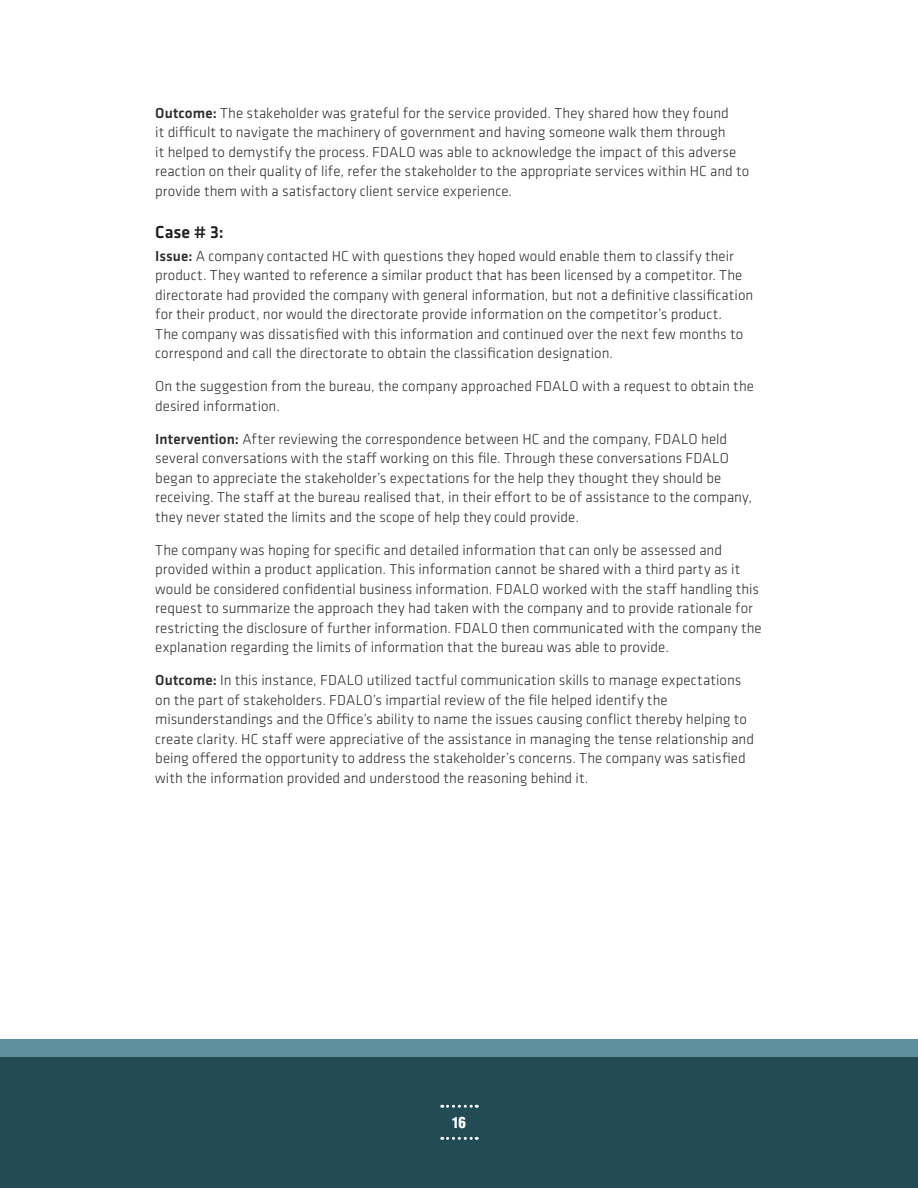
<style>
.page{position:relative;width:918px;height:1188px;background:#fff}
.page>*{position:absolute;margin:0;border:0;box-sizing:border-box;transform-origin:0 0}
.Heading_3{font:500 18px "Klavika Basic";color:#231f20}
.Body{font:300 15px/19.5px "Klavika Basic";letter-spacing:.005em;color:#312f30}
.t1{font:900 condensed 15px "Helvetica LT Std";color:#fff}
.s1{font-weight:500}
</style>
<div class="page">
<div style="left:0;top:1040px;width:918px;height:148px;background:#224b53"></div>
<div style="left:0;top:1040px;width:918px;height:17px;background:#5f909e"></div>
<svg style="left:442px;top:1105px;width:35px;height:3px"></svg>
<svg style="left:442px;top:1137px;width:35px;height:3px"></svg>
<p class="Body" style="left:155px;top:103px;width:596px"><span class="s1">Outcome:</span> The stakeholder was grateful for the service provided. They shared how they found<br>it difficult to navigate the machinery of government and having someone walk them through<br>it helped to demystify the process. FDALO was able to acknowledge the impact of this adverse reaction on their quality of life, refer the stakeholder to the appropriate services within HC and to provide them with a satisfactory client service experience.</p>
<p class="Heading_3" style="left:155px;top:220px;width:70px">Case # 3:</p>
<p class="Body" style="left:155px;top:246px;width:600px"><span class="s1">Issue:</span> A company contacted HC with questions they hoped would enable them to classify their product. They wanted to reference a similar product that has been licensed by a competitor. The directorate had provided the company with general information, but not a definitive classification for their product, nor would the directorate provide information on the competitor’s product.<br>The company was dissatisfied with this information and continued over the next few months to correspond and call the directorate to obtain the classification designation.</p>
<p class="Body" style="left:155px;top:376px;width:600px">On the suggestion from the bureau, the company approached FDALO with a request to obtain the desired information.</p>
<p class="Body" style="left:155px;top:429px;width:598px"><span class="s1">Intervention:</span> After reviewing the correspondence between HC and the company, FDALO held several conversations with the staff working on this file. Through these conversations FDALO began to appreciate the stakeholder’s expectations for the help they thought they should be receiving. The staff at the bureau realised that, in their effort to be of assistance to the company, they never stated the limits and the scope of help they could provide.</p>
<p class="Body" style="left:155px;top:540px;width:608px">The company was hoping for specific and detailed information that can only be assessed and provided within a product application. This information cannot be shared with a third party as it would be considered confidential business information. FDALO worked with the staff handling this request to summarize the approach they had taken with the company and to provide rationale for restricting the disclosure of further information. FDALO then communicated with the company the explanation regarding the limits of information that the bureau was able to provide.</p>
<p class="Body" style="left:155px;top:670px;width:600px"><span class="s1">Outcome:</span> In this instance, FDALO utilized tactful communication skills to manage expectations on the part of stakeholders. FDALO’s impartial review of the file helped identify the misunderstandings and the Office’s ability to name the issues causing conflict thereby helping to create clarity. HC staff were appreciative of the assistance in managing the tense relationship and being offered the opportunity to address the stakeholder’s concerns. The company was satisfied with the information provided and understood the reasoning behind it.</p>
<p class="t1" style="left:452px;top:1113px;width:16px">16</p>
</div>
